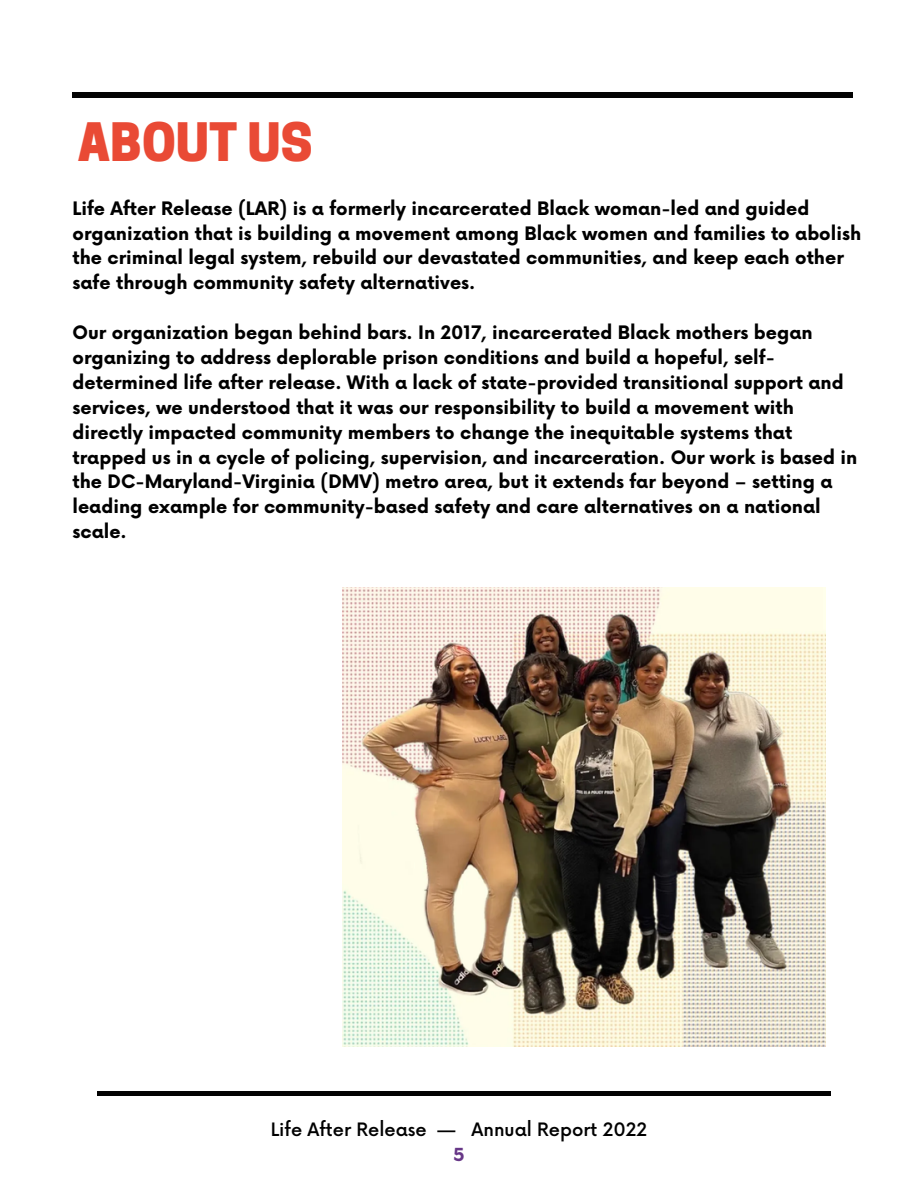
<style>
.page{position:relative;width:918px;height:1188px;background:#fff}
.page>*{position:absolute;margin:0;border:0;box-sizing:border-box;transform-origin:0 0}
.t1{font:800 49.65px "Cooper Hewitt";color:#e94a35}
.t2{font:700 18.15px/24.9px "Now";color:#000}
.t3{font:500 18px "Now";color:#000}
.t4{font:700 17.55px "Now";color:#673787}
</style>
<div class="page">
<div style="left:73px;top:93px;width:780px;height:5px;background:#030303"></div>
<div style="left:97px;top:1091px;width:734px;height:5px;background:#030303"></div>
<img style="left:343px;top:587px;width:482px;height:460px">
<h1 class="t1" style="left:78px;top:124px;width:236px">ABOUT US</h1>
<p class="t2" style="left:73px;top:197px;width:790px">Life After Release (LAR) is a formerly incarcerated Black woman-led and guided organization that is building a movement among Black women and families to abolish the criminal legal system, rebuild our devastated communities, and keep each other safe through community safety alternatives.</p>
<p class="t2" style="left:73px;top:321px;width:786px">Our organization began behind bars. In 2017, incarcerated Black mothers began organizing to address deplorable prison conditions and build a hopeful, self&shy;determined life after release. With a lack of state-provided transitional support and services, we understood that it was our responsibility to build a movement with directly impacted community members to change the inequitable systems that trapped us in a cycle of policing, supervision, and incarceration. Our work is based in the DC-Maryland-Virginia (DMV) metro area, but it extends far beyond – setting a leading example for community-based safety and care alternatives on a national scale.</p>
<p class="t3" style="left:271px;top:1120px;width:378px">Life After Release — Annual Report 2022</p>
<p class="t4" style="left:453px;top:1145px;width:13px">5</p>
</div>
